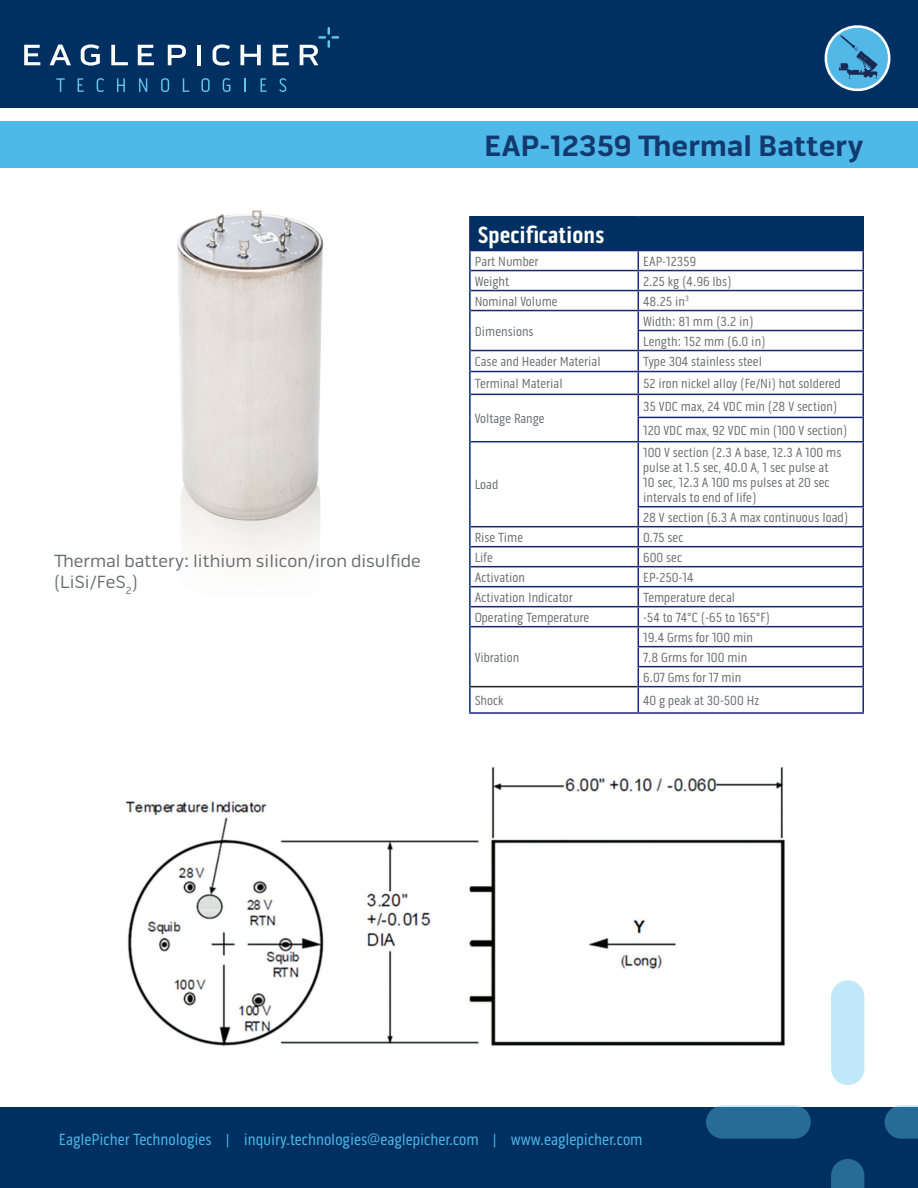
<style>
.page{position:relative;width:918px;height:1188px;background:#fff}
.page>*{position:absolute;margin:0;border:0;box-sizing:border-box;transform-origin:0 0}
.t1{font:700 30px "Pill Gothic 600 mg";color:#13396e}
.t2{font:700 24px "Pill Gothic 300 mg";color:#fff}
.t3{font:18px/21px "Pill Gothic 600 mg";color:#6c6d70}
.t4{font:16.5px "Pill Gothic 300 mg";color:#4eb9e9}
.t5{font:13.5px/15px "Pill Gothic 300 mg";color:#6c6d70}
</style>
<div class="page">
<img style="left:177px;top:210px;width:146px;height:347px">
<div style="left:0;top:0;width:918px;height:108px;background:#003062"></div>
<div style="left:0;top:122px;width:918px;height:46px;background:#4eb9e9"></div>
<div style="left:470px;top:217px;width:393px;height:34px;background:#003062"></div>
<svg style="left:471px;top:251px;width:391px;height:461px"></svg>
<hr style="left:469px;top:686px;width:169px;height:1px;background:#231f20">
<hr style="left:862px;top:217px;width:2px;height:33px;background:#003062">
<hr style="left:469px;top:217px;width:2px;height:33px;background:#192575">
<hr style="left:469px;top:250px;width:169px;height:1px;background:#192575">
<hr style="left:638px;top:250px;width:226px;height:1px;background:#192575">
<hr style="left:471px;top:270px;width:167px;height:1px;background:#192575">
<hr style="left:638px;top:270px;width:226px;height:1px;background:#192575">
<hr style="left:471px;top:290px;width:167px;height:1px;background:#192575">
<hr style="left:638px;top:290px;width:226px;height:1px;background:#192575">
<hr style="left:471px;top:310px;width:167px;height:1px;background:#192575">
<hr style="left:638px;top:310px;width:226px;height:1px;background:#192575">
<hr style="left:638px;top:330px;width:226px;height:1px;background:#192575">
<svg style="left:862px;top:251px;width:2px;height:99px"></svg>
<hr style="left:471px;top:350px;width:167px;height:1px;background:#192575">
<hr style="left:638px;top:350px;width:226px;height:1px;background:#192575">
<hr style="left:862px;top:351px;width:2px;height:20px;background:#192575">
<hr style="left:471px;top:371px;width:167px;height:1px;background:#192575">
<hr style="left:638px;top:371px;width:226px;height:1px;background:#192575">
<hr style="left:862px;top:372px;width:2px;height:22px;background:#192575">
<hr style="left:471px;top:394px;width:167px;height:1px;background:#192575">
<hr style="left:638px;top:394px;width:226px;height:1px;background:#192575">
<hr style="left:862px;top:395px;width:2px;height:22px;background:#192575">
<hr style="left:638px;top:417px;width:226px;height:1px;background:#192575">
<svg style="left:638px;top:251px;width:1px;height:190px"></svg>
<hr style="left:862px;top:418px;width:2px;height:23px;background:#192575">
<hr style="left:471px;top:441px;width:167px;height:1px;background:#192575">
<hr style="left:638px;top:441px;width:226px;height:1px;background:#192575">
<hr style="left:638px;top:442px;width:1px;height:64px;background:#192575">
<hr style="left:862px;top:442px;width:2px;height:64px;background:#192575">
<hr style="left:638px;top:506px;width:226px;height:1px;background:#192575">
<hr style="left:471px;top:526px;width:167px;height:1px;background:#192575">
<hr style="left:638px;top:526px;width:226px;height:1px;background:#192575">
<hr style="left:471px;top:546px;width:167px;height:1px;background:#192575">
<hr style="left:638px;top:546px;width:226px;height:1px;background:#192575">
<hr style="left:471px;top:566px;width:167px;height:1px;background:#192575">
<hr style="left:638px;top:566px;width:226px;height:1px;background:#192575">
<hr style="left:471px;top:586px;width:167px;height:1px;background:#192575">
<hr style="left:638px;top:586px;width:226px;height:1px;background:#192575">
<hr style="left:471px;top:606px;width:167px;height:1px;background:#192575">
<hr style="left:638px;top:606px;width:226px;height:1px;background:#192575">
<hr style="left:471px;top:626px;width:167px;height:1px;background:#192575">
<hr style="left:638px;top:626px;width:226px;height:1px;background:#192575">
<hr style="left:638px;top:646px;width:226px;height:1px;background:#192575">
<hr style="left:638px;top:666px;width:226px;height:1px;background:#192575">
<svg style="left:862px;top:507px;width:2px;height:179px"></svg>
<hr style="left:638px;top:686px;width:226px;height:1px;background:#192575">
<svg style="left:638px;top:507px;width:1px;height:205px"></svg>
<hr style="left:862px;top:687px;width:2px;height:25px;background:#192575">
<hr style="left:469px;top:712px;width:169px;height:2px;background:#192575">
<hr style="left:638px;top:712px;width:226px;height:2px;background:#192575">
<hr style="left:469px;top:251px;width:2px;height:20px;background:#003062">
<hr style="left:469px;top:271px;width:2px;height:20px;background:#003062">
<hr style="left:469px;top:291px;width:2px;height:20px;background:#003062">
<hr style="left:469px;top:311px;width:2px;height:20px;background:#003062">
<hr style="left:469px;top:331px;width:2px;height:20px;background:#003062">
<hr style="left:469px;top:351px;width:2px;height:21px;background:#003062">
<hr style="left:469px;top:372px;width:2px;height:22px;background:#003062">
<hr style="left:469px;top:394px;width:2px;height:23px;background:#003062">
<hr style="left:469px;top:417px;width:2px;height:25px;background:#003062">
<hr style="left:469px;top:442px;width:2px;height:65px;background:#003062">
<hr style="left:469px;top:507px;width:2px;height:20px;background:#003062">
<hr style="left:469px;top:527px;width:2px;height:20px;background:#003062">
<hr style="left:469px;top:547px;width:2px;height:20px;background:#003062">
<hr style="left:469px;top:567px;width:2px;height:20px;background:#003062">
<hr style="left:469px;top:587px;width:2px;height:20px;background:#003062">
<hr style="left:469px;top:607px;width:2px;height:20px;background:#003062">
<hr style="left:469px;top:627px;width:2px;height:20px;background:#003062">
<hr style="left:469px;top:647px;width:2px;height:20px;background:#003062">
<svg style="left:469px;top:667px;width:2px;height:19px"></svg>
<hr style="left:469px;top:687px;width:2px;height:25px;background:#003062">
<hr style="left:469px;top:216px;width:169px;height:2px;background:#003062">
<hr style="left:638px;top:216px;width:226px;height:2px;background:#003062">
<div style="left:0;top:1107px;width:918px;height:81px;background:#003062"></div>
<svg style="left:824px;top:25px;width:67px;height:67px"></svg>
<svg style="left:56px;top:78px;width:9px;height:14px"></svg>
<svg style="left:78px;top:78px;width:6px;height:14px"></svg>
<svg style="left:97px;top:78px;width:7px;height:14px"></svg>
<svg style="left:117px;top:78px;width:8px;height:14px"></svg>
<svg style="left:139px;top:78px;width:8px;height:14px"></svg>
<svg style="left:161px;top:78px;width:8px;height:14px"></svg>
<svg style="left:183px;top:78px;width:6px;height:14px"></svg>
<svg style="left:201px;top:78px;width:9px;height:14px"></svg>
<svg style="left:223px;top:78px;width:7px;height:14px"></svg>
<svg style="left:244px;top:78px;width:2px;height:14px"></svg>
<svg style="left:261px;top:78px;width:6px;height:14px"></svg>
<svg style="left:279px;top:78px;width:7px;height:14px"></svg>
<svg style="left:24px;top:45px;width:16px;height:20px"></svg>
<svg style="left:50px;top:45px;width:21px;height:20px"></svg>
<svg style="left:81px;top:44px;width:19px;height:22px"></svg>
<svg style="left:111px;top:45px;width:17px;height:20px"></svg>
<svg style="left:138px;top:45px;width:16px;height:20px"></svg>
<svg style="left:168px;top:45px;width:18px;height:20px"></svg>
<hr style="left:197px;top:45px;width:4px;height:20px;background:#fff">
<svg style="left:213px;top:44px;width:17px;height:22px"></svg>
<svg style="left:240px;top:45px;width:21px;height:20px"></svg>
<svg style="left:273px;top:45px;width:16px;height:20px"></svg>
<svg style="left:300px;top:27px;width:39px;height:38px"></svg>
<div style="left:706px;top:1105px;width:105px;height:34px;background:#276b99;border-radius:17px"></div>
<svg style="left:885px;top:1105px;width:33px;height:34px"></svg>
<div style="left:831px;top:980px;width:33px;height:105px;background:#c1e8f8;border-radius:17px"></div>
<svg style="left:831px;top:1159px;width:33px;height:29px"></svg>
<img style="left:125px;top:766px;width:660px;height:281px">
<p class="t1" style="left:485px;top:128px;width:381px">EAP-12359 Thermal Battery</p>
<p class="t2" style="left:477px;top:220px;width:129px">Specifications</p>
<p class="t5" style="left:475px;top:254px;width:65px">Part Number</p>
<p class="t5" style="left:643px;top:254px;width:55px">EAP-12359</p>
<p class="t5" style="left:475px;top:274px;width:36px">Weight</p>
<p class="t5" style="left:643px;top:274px;width:90px">2.25 kg (4.96 lbs)</p>
<p class="t5" style="left:475px;top:294px;width:84px">Nominal Volume</p>
<p class="t5" style="left:643px;top:294px;width:47px">48.25 in<sup>3</sup></p>
<p class="t5" style="left:475px;top:324px;width:60px">Dimensions</p>
<p class="t5" style="left:643px;top:314px;width:112px">Width: 81 mm (3.2 in)</p>
<p class="t5" style="left:643px;top:334px;width:124px">Length: 152 mm (6.0 in)</p>
<p class="t5" style="left:475px;top:354px;width:127px">Case and Header Material</p>
<p class="t5" style="left:643px;top:354px;width:120px">Type 304 stainless steel</p>
<p class="t5" style="left:475px;top:376px;width:90px">Terminal Material</p>
<p class="t5" style="left:643px;top:376px;width:199px">52 iron nickel alloy (Fe/Ni) hot soldered</p>
<p class="t5" style="left:475px;top:411px;width:71px">Voltage Range</p>
<p class="t5" style="left:643px;top:399px;width:196px">35 VDC max, 24 VDC min (28 V section)</p>
<p class="t5" style="left:643px;top:423px;width:206px">120 VDC max, 92 VDC min (100 V section)</p>
<p class="t3" style="left:54px;top:550px;width:368px">Thermal battery: lithium silicon/iron disulfide (LiSi/FeS<sub>2</sub>)</p>
<p class="t5" style="left:475px;top:477px;width:25px">Load</p>
<p class="t5" style="left:643px;top:445px;width:200px">100 V section (2.3 A base, 12.3 A 100 ms pulse at 1.5 sec, 40.0 A, 1 sec pulse at 10 sec, 12.3 A 100 ms pulses at 20 sec intervals to end of life)</p>
<p class="t5" style="left:643px;top:510px;width:207px">28 V section (6.3 A max continuous load)</p>
<p class="t5" style="left:475px;top:530px;width:50px">Rise Time</p>
<p class="t5" style="left:643px;top:530px;width:42px">0.75 sec</p>
<p class="t5" style="left:475px;top:550px;width:20px">Life</p>
<p class="t5" style="left:643px;top:550px;width:41px">600 sec</p>
<p class="t5" style="left:475px;top:570px;width:52px">Activation</p>
<p class="t5" style="left:643px;top:570px;width:52px">EP-250-14</p>
<p class="t5" style="left:475px;top:590px;width:99px">Activation Indicator</p>
<p class="t5" style="left:643px;top:590px;width:94px">Temperature decal</p>
<p class="t5" style="left:475px;top:610px;width:116px">Operating Temperature</p>
<p class="t5" style="left:643px;top:610px;width:129px">-54 to 74°C (-65 to 165°F)</p>
<p class="t5" style="left:475px;top:650px;width:46px">Vibration</p>
<p class="t5" style="left:643px;top:630px;width:111px">19.4 Grms for 100 min</p>
<p class="t5" style="left:643px;top:650px;width:106px">7.8 Grms for 100 min</p>
<p class="t5" style="left:643px;top:670px;width:100px">6.07 Gms for 17 min</p>
<p class="t5" style="left:475px;top:693px;width:30px">Shock</p>
<p class="t5" style="left:643px;top:693px;width:118px">40 g peak at 30-500 Hz</p>
<p class="t4" style="left:59px;top:1130px;width:585px">EaglePicher Technologies | inquiry.technologies@eaglepicher.com | www.eaglepicher.com</p>
</div>
